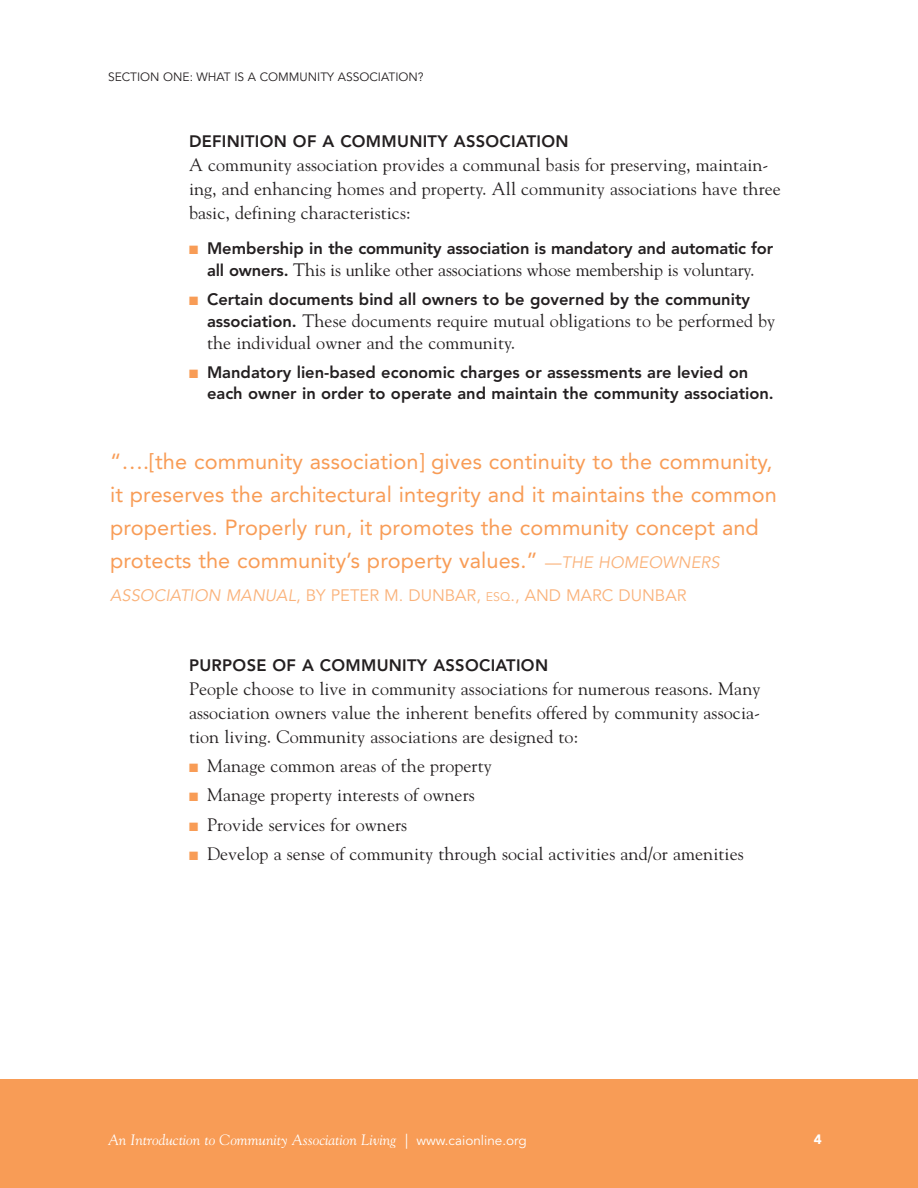
<style>
.page{position:relative;width:918px;height:1188px;background:#fff}
.page>*{position:absolute;margin:0;border:0;box-sizing:border-box;transform-origin:0 0}
.t1{font:21.75px/33px "Avenir";letter-spacing:.005em;color:#f89c56}
.t2{font:18px/24px "Goudy";letter-spacing:.005em;color:#231f20}
.t3{font:800 16.5px/21.8px "Avenir";color:#231f20}
.t4{font:800 16.5px "Avenir";letter-spacing:.02em;color:#231f20}
.t5{font:16.5px "Avenir";color:#fab27a}
.t6{font:italic 15px "Goudy";color:#fff}
.t7{font:900 13.5px "Avenir";color:#fff}
.t8{font:12px "Avenir";color:#231f20}
.s1{color:#f89c56}
.s2{font-family:"Avenir";font-weight:800;font-size:16.5px}
.s3{font-size:16.5px;color:#fab27a}
.s4{font-style:italic;font-size:16.5px;color:#fab27a}
.s5{font-style:italic}
.s6{font-size:12.3px}
.s7{font-family:"Adobe Garamond"}
.s8{font-family:"Avenir";font-style:normal;font-size:13.5px}
</style>
<div class="page">
<div style="left:0;top:1080px;width:918px;height:108px;background:#f89c56"></div>
<p class="t8" style="left:108px;top:72px;width:317px">SECTION ONE: WHAT IS A COMMUNITY ASSOCIATION?</p>
<p class="t4" style="left:189px;top:135px;width:381px">DEFINITION OF A COMMUNITY ASSOCIATION</p>
<p class="t2" style="left:189px;top:153px;width:593px">A community association provides a communal basis for preserving, maintain&shy;ing, and enhancing homes and property. All community associations have three basic, defining characteristics:</p>
<p class="t3" style="left:189px;top:239px;width:586px"><span class="s1">■</span> Membership in the community association is mandatory and automatic for</p>
<p class="t2" style="left:207px;top:258px;width:549px"><span class="s2">all owners.</span> This is unlike other associations whose membership is voluntary.</p>
<p class="t3" style="left:189px;top:290px;width:563px"><span class="s1">■</span> Certain documents bind all owners to be governed by the community</p>
<p class="t2" style="left:207px;top:310px;width:570px;line-height:21.8px"><span class="s2">association.</span> These documents require mutual obligations to be performed by the individual owner and the community.</p>
<p class="t3" style="left:207px;top:362px;width:568px;text-indent:-18px"><span class="s1">■</span> Mandatory lien-based economic charges or assessments are levied on each owner in order to operate and maintain the community association.</p>
<p class="t1" style="left:110px;top:446px;width:668px">“….[the community association] gives continuity to the community, it preserves the architectural integrity and it maintains the common properties. Properly run, it promotes the community concept and protects the community’s property values.” <span class="s3">—</span><span class="s4">THE HOMEOWNERS</span></p>
<p class="t5" style="left:110px;top:588px;width:578px"><span class="s5">ASSOCIATION MANUAL</span>, BY PETER M. DUNBAR, <span class="s6">ESQ</span>., AND MARC DUNBAR</p>
<p class="t4" style="left:189px;top:659px;width:361px">PURPOSE OF A COMMUNITY ASSOCIATION</p>
<p class="t2" style="left:189px;top:677px;width:573px;text-align:justify">People choose to live in community associations for numerous reasons. Many association owners value the inherent benefits offered by community associa&shy;tion living. Community associations are designed to:</p>
<p class="t2" style="left:189px;top:754px;width:304px"><span class="s1">■</span> Manage common areas of the property</p>
<p class="t2" style="left:189px;top:783px;width:287px"><span class="s1">■</span> Manage property interests of owners</p>
<p class="t2" style="left:189px;top:812px;width:220px"><span class="s1">■</span> Provide services for owners</p>
<p class="t2" style="left:189px;top:842px;width:556px"><span class="s1">■</span> Develop a sense of community through social activities and/or amenities</p>
<p class="t6" style="left:108px;top:1131px;width:420px">An Introduction to Community Association Living <span class="s7">|</span> <span class="s8">www.caionline.org</span></p>
<p class="t7" style="left:814px;top:1134px;width:9px">4</p>
</div>
